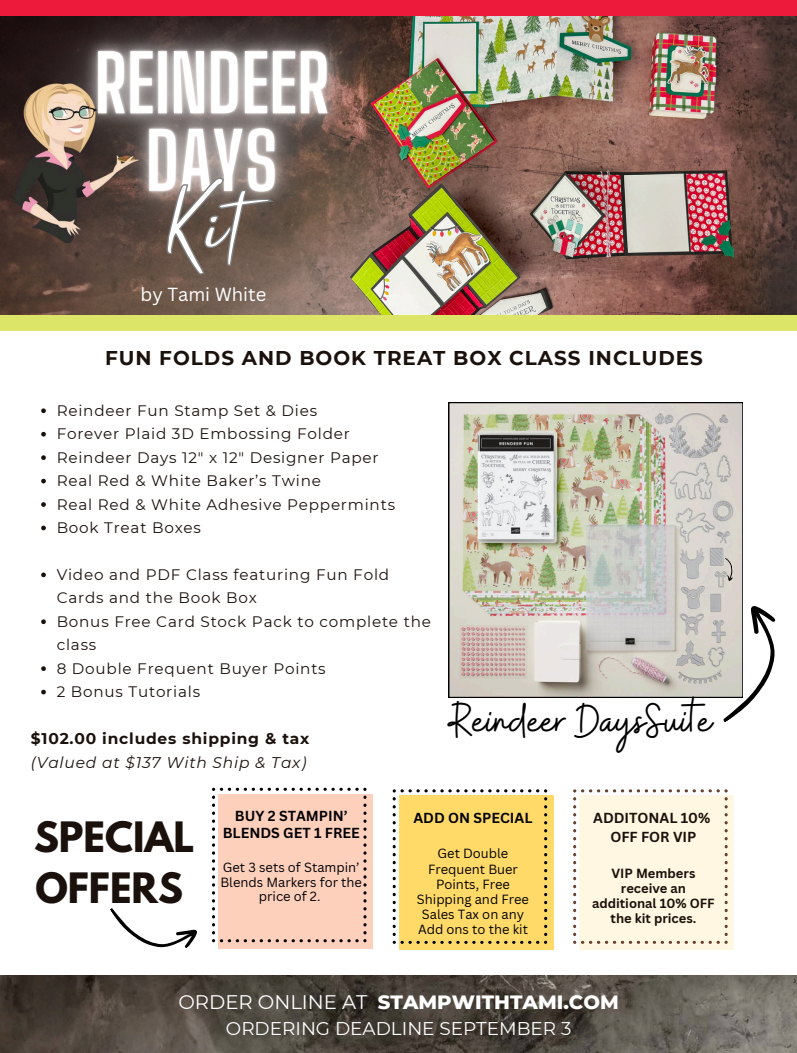
<style>
.page{position:relative;width:797px;height:1053px;background:#fff}
.page>*{position:absolute;margin:0;border:0;box-sizing:border-box;transform-origin:0 0}
.t1{font:49.12px "Buffalo";color:#000}
.t2{font:700 37.12px/51.4px "League Spartan";color:#1b110c}
.t3{font:700 19.88px "Montserrat";letter-spacing:.05em;color:#1b110c}
.t4{font:800 19.62px "Montserrat";color:#fff}
.t5{font:18.38px "Montserrat";color:#fff}
.t6{font:18.38px "Canva Sans";color:#fff}
.t7{font:700 15.5px "Montserrat";letter-spacing:.05em;color:#1b110c}
.t8{font:italic 15.5px "Montserrat";letter-spacing:.05em;color:#1b110c}
.t9{font:15.25px/23.5px "Montserrat";letter-spacing:.05em;color:#1b110c}
.t10{font:700 14.12px/17.2px "Canva Sans";color:#020005;text-align:center}
.t11{font:700 14.12px "Canva Sans";color:#1b110c}
.t12{font:13px/15.1px "Canva Sans";color:#020005;text-align:center}
.t13{font:700 13px/15.1px "Canva Sans";color:#1b110c;text-align:center}
.s1{font-weight:400}
</style>
<div class="page">
<img style="left:0;top:16px;width:797px;height:299px">
<img style="left:7px;top:16px;width:410px;height:280px">
<img style="left:2px;top:73px;width:139px;height:169px">
<img style="left:448px;top:402px;width:295px;height:296px">
<svg style="left:725px;top:557px;width:9px;height:24px"></svg>
<img style="left:0;top:976px;width:797px;height:77px">
<div style="left:0;top:0;width:797px;height:16px;background:#ed1a3b"></div>
<div style="left:0;top:315px;width:797px;height:15px;background:#dde569"></div>
<svg style="left:679px;top:598px;width:97px;height:124px"></svg>
<svg style="left:41px;top:408px;width:5px;height:5px"></svg>
<svg style="left:41px;top:432px;width:5px;height:4px"></svg>
<svg style="left:41px;top:455px;width:5px;height:5px"></svg>
<svg style="left:41px;top:479px;width:5px;height:4px"></svg>
<svg style="left:41px;top:502px;width:5px;height:5px"></svg>
<svg style="left:41px;top:526px;width:5px;height:4px"></svg>
<svg style="left:41px;top:572px;width:5px;height:5px"></svg>
<svg style="left:41px;top:619px;width:5px;height:5px"></svg>
<svg style="left:41px;top:666px;width:5px;height:5px"></svg>
<svg style="left:41px;top:690px;width:5px;height:4px"></svg>
<div style="left:399px;top:795px;width:154px;height:155px;background:#ffda69"></div>
<svg style="left:393px;top:789px;width:154px;height:155px"></svg>
<div style="left:579px;top:795px;width:155px;height:155px;background:#fff7e1"></div>
<svg style="left:573px;top:789px;width:155px;height:155px"></svg>
<div style="left:218px;top:794px;width:155px;height:154px;background:#fcd0bb"></div>
<svg style="left:212px;top:788px;width:154px;height:154px"></svg>
<svg style="left:110px;top:908px;width:87px;height:40px"></svg>
<svg style="left:163px;top:173px;width:119px;height:104px;background:#7d6f67"></svg>
<p class="t6" style="left:141px;top:282px;width:127px">by Tami White</p>
<p class="t3" style="left:105px;top:346px;width:599px">FUN FOLDS AND BOOK TREAT BOX CLASS INCLUDES</p>
<p class="t9" style="left:57px;top:399px;width:262px">Reindeer Fun Stamp Set &amp; Dies</p>
<p class="t9" style="left:57px;top:422px;width:295px">Forever Plaid 3D Embossing Folder</p>
<p class="t9" style="left:57px;top:446px;width:323px">Reindeer Days 12" x 12" Designer Paper</p>
<p class="t9" style="left:57px;top:469px;width:266px">Real Red &amp; White Baker’s Twine</p>
<p class="t9" style="left:57px;top:492px;width:340px">Real Red &amp; White Adhesive Peppermints</p>
<p class="t9" style="left:57px;top:516px;width:146px">Book Treat Boxes</p>
<p class="t9" style="left:57px;top:563px;width:334px">Video and PDF Class featuring Fun Fold<br>Cards and the Book Box</p>
<p class="t9" style="left:57px;top:610px;width:376px">Bonus Free Card Stock Pack to complete the class</p>
<p class="t9" style="left:57px;top:656px;width:270px">8 Double Frequent Buyer Points</p>
<p class="t9" style="left:57px;top:680px;width:145px">2 Bonus Tutorials</p>
<p class="t7" style="left:31px;top:729px;width:280px">$102.00 includes shipping &amp; tax</p>
<p class="t8" style="left:31px;top:752px;width:277px">(Valued at $137 With Ship &amp; Tax)</p>
<p class="t1" style="left:450px;top:689px;width:264px">Reindeer DaysSuite</p>
<h2 class="t2" style="left:34px;top:816px;width:162px">SPECIAL<br>OFFERS</h2>
<p class="t10" style="left:223px;top:807px;width:139px">BUY 2 STAMPIN’<br>BLENDS GET 1 FREE</p>
<p class="t12" style="left:220px;top:860px;width:143px;line-height:14.5px">Get 3 sets of Stampin’<br>Blends Markers for the price of 2.</p>
<p class="t10" style="left:413px;top:809px;width:121px">ADD ON SPECIAL</p>
<p class="t12" style="left:417px;top:846px;width:114px">Get Double<br>Frequent Buer<br>Points, Free<br>Shipping and Free<br>Sales Tax on any<br>Add ons to the kit</p>
<p class="t11" style="left:593px;top:808px;width:119px">ADDITONAL 10%</p>
<p class="t11" style="left:610px;top:827px;width:87px">OFF FOR VIP</p>
<p class="t13" style="left:592px;top:865px;width:124px">VIP Members receive an additional 10% OFF the kit prices.</p>
<p class="t4" style="left:178px;top:990px;width:442px"><span class="s1">ORDER ONLINE AT</span> STAMPWITHTAMI.COM</p>
<p class="t5" style="left:226px;top:1017px;width:347px">ORDERING DEADLINE SEPTEMBER 3</p>
</div>
